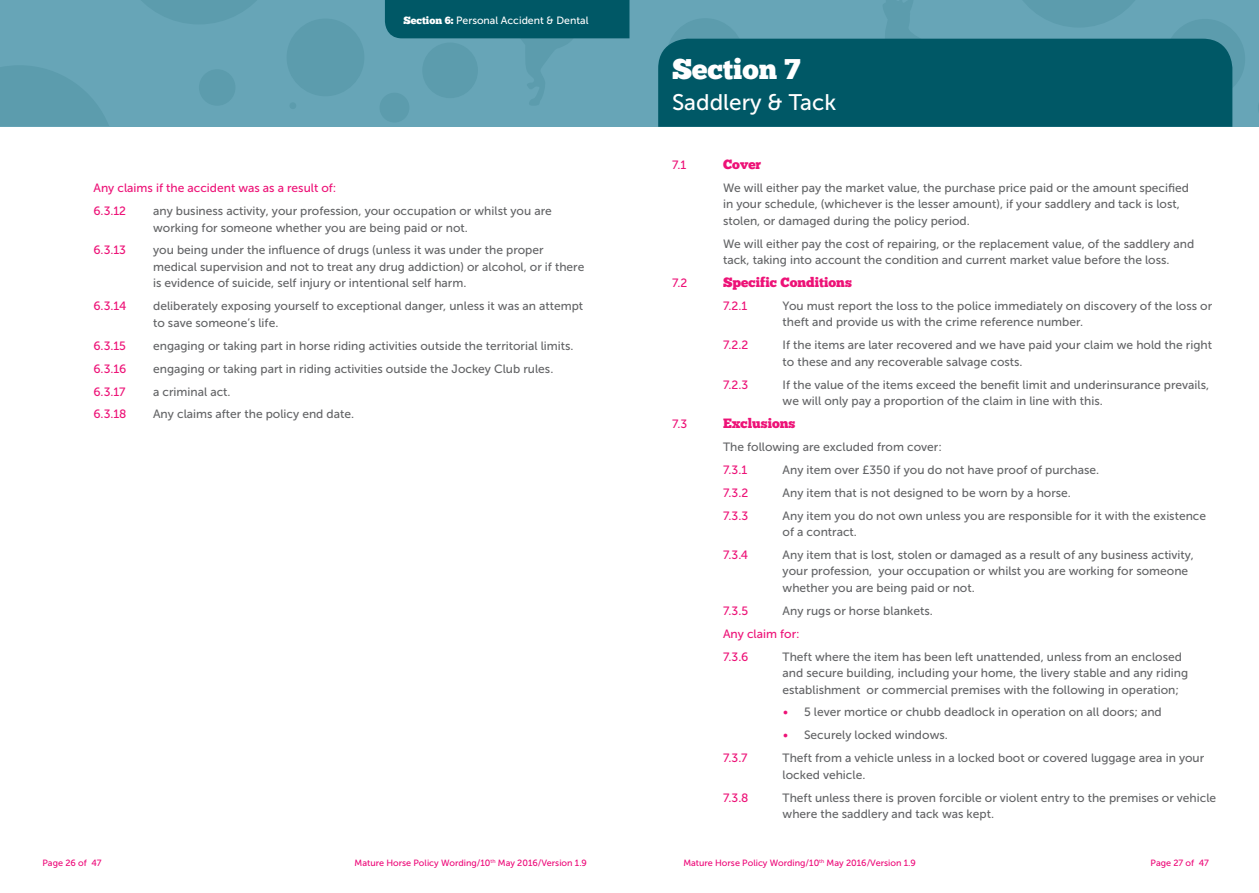
<style>
.page{position:relative;width:1259px;height:893px;background:#fff}
.page>*{position:absolute;margin:0;border:0;box-sizing:border-box;transform-origin:0 0}
.t1{font:28.5px "Chunk Five";color:#fff}
.t2{font:22.5px "Museo Sans 500";color:#fff}
.t3{font:13.5px "Chunk Five";color:#ed1277}
.t4{font:12px/16.5px "Museo Sans 500";color:#636466}
.t5{font:12px/22.8px "Museo Sans 500";color:#ed1277}
.t6{font:10.5px "Museo Sans 500";color:#fff}
.t7{font:9px "Museo Sans 500";color:#ed0677}
.s1{font-family:"Chunk Five"}
.s2{color:#ed1277}
</style>
<div class="page">
<div style="left:0;top:0;width:1259px;height:126px;background:#67a5b7"></div>
<div style="left:199px;top:69px;width:36px;height:37px;background:#5c9cad;border-radius:50%"></div>
<div style="left:287px;top:19px;width:77px;height:77px;background:#5c9cad;border-radius:50%"></div>
<div style="left:666px;top:18px;width:78px;height:78px;background:#5c9cad;border-radius:50%"></div>
<div style="left:1165px;top:19px;width:80px;height:80px;background:#5c9cad;border-radius:50%"></div>
<div style="left:379px;top:93px;width:30px;height:30px;background:#5c9cad;border-radius:50%"></div>
<div style="left:289px;top:102px;width:7px;height:7px;background:#5c9cad;border-radius:50%"></div>
<svg style="left:0;top:66px;width:109px;height:60px"></svg>
<svg style="left:142px;top:0;width:114px;height:24px"></svg>
<svg style="left:882px;top:0;width:102px;height:39px"></svg>
<svg style="left:1023px;top:0;width:112px;height:27px"></svg>
<div style="left:658px;top:39px;width:574px;height:88px;background:#005866"></div>
<svg style="left:385px;top:0;width:244px;height:105px"></svg>
<p class="t6" style="left:403px;top:14px;width:187px"><span class="s1">Section 6:</span> Personal Accident &amp; Dental</p>
<p class="t5" style="left:94px;top:177px;width:244px">Any claims if the accident was as a result of:<br>6.3.12</p>
<p class="t4" style="left:153px;top:203px;width:400px">any business activity, your profession, your occupation or whilst you are working for someone whether you are being paid or not.</p>
<p class="t5" style="left:94px;top:239px;width:34px">6.3.13</p>
<p class="t4" style="left:153px;top:242px;width:433px">you being under the influence of drugs (unless it was under the proper medical supervision and not to treat any drug addiction) or alcohol, or if there is evidence of suicide, self injury or intentional self harm.</p>
<p class="t5" style="left:94px;top:295px;width:34px">6.3.14</p>
<p class="t4" style="left:153px;top:298px;width:431px">deliberately exposing yourself to exceptional danger, unless it was an attempt to save someone’s life.</p>
<p class="t5" style="left:94px;top:334px;width:34px">6.3.15</p>
<p class="t4" style="left:153px;top:337px;width:422px">engaging or taking part in horse riding activities outside the territorial limits.</p>
<p class="t5" style="left:94px;top:357px;width:34px">6.3.16</p>
<p class="t4" style="left:153px;top:360px;width:402px">engaging or taking part in riding activities outside the Jockey Club rules.</p>
<p class="t5" style="left:94px;top:380px;width:34px">6.3.17</p>
<p class="t4" style="left:153px;top:383px;width:79px">a criminal act.</p>
<p class="t5" style="left:94px;top:403px;width:35px">6.3.18</p>
<p class="t4" style="left:153px;top:406px;width:202px">Any claims after the policy end date.</p>
<h1 class="t1" style="left:672px;top:52px;width:130px">Section 7</h1>
<h2 class="t2" style="left:672px;top:90px;width:166px">Saddlery &amp; Tack</h2>
<p class="t5" style="left:672px;top:153px;width:16px">7.1</p>
<p class="t3" style="left:723px;top:156px;width:40px">Cover</p>
<p class="t4" style="left:723px;top:179px;width:467px">We will either pay the market value, the purchase price paid or the amount specified in your schedule, (whichever is the lesser amount), if your saddlery and tack is lost, stolen, or damaged during the policy period.</p>
<p class="t4" style="left:723px;top:235px;width:473px">We will either pay the cost of repairing, or the replacement value, of the saddlery and tack, taking into account the condition and current market value before the loss.</p>
<p class="t5" style="left:672px;top:271px;width:17px">7.2</p>
<p class="t3" style="left:723px;top:274px;width:130px">Specific Conditions</p>
<p class="t5" style="left:723px;top:294px;width:26px">7.2.1</p>
<p class="t4" style="left:782px;top:297px;width:431px">You must report the loss to the police immediately on discovery of the loss or theft and provide us with the crime reference number.</p>
<p class="t5" style="left:723px;top:334px;width:27px">7.2.2</p>
<p class="t4" style="left:782px;top:337px;width:431px">If the items are later recovered and we have paid your claim we hold the right to these and any recoverable salvage costs.</p>
<p class="t5" style="left:723px;top:373px;width:27px">7.2.3</p>
<p class="t4" style="left:782px;top:376px;width:428px">If the value of the items exceed the benefit limit and underinsurance prevails, we will only pay a proportion of the claim in line with this.</p>
<p class="t5" style="left:672px;top:412px;width:17px">7.3</p>
<p class="t3" style="left:723px;top:415px;width:74px">Exclusions</p>
<p class="t4" style="left:723px;top:439px;width:220px">The following are excluded from cover:</p>
<p class="t5" style="left:723px;top:458px;width:26px">7.3.1</p>
<p class="t4" style="left:782px;top:461px;width:318px">Any item over £350 if you do not have proof of purchase.</p>
<p class="t5" style="left:723px;top:481px;width:27px">7.3.2</p>
<p class="t4" style="left:782px;top:484px;width:290px">Any item that is not designed to be worn by a horse.</p>
<p class="t5" style="left:723px;top:504px;width:27px">7.3.3</p>
<p class="t4" style="left:782px;top:507px;width:425px">Any item you do not own unless you are responsible for it with the existence of a contract.</p>
<p class="t5" style="left:723px;top:543px;width:27px">7.3.4</p>
<p class="t4" style="left:782px;top:547px;width:413px">Any item that is lost, stolen or damaged as a result of any business activity, your profession, your occupation or whilst you are working for someone whether you are being paid or not.</p>
<p class="t5" style="left:723px;top:599px;width:27px">7.3.5</p>
<p class="t4" style="left:782px;top:602px;width:152px">Any rugs or horse blankets.</p>
<p class="t5" style="left:723px;top:622px;width:78px">Any claim for:<br>7.3.6</p>
<p class="t4" style="left:782px;top:648px;width:407px">Theft where the item has been left unattended, unless from an enclosed and secure building, including your home, the livery stable and any riding establishment or commercial premises with the following in operation;</p>
<p class="t4" style="left:783px;top:704px;width:380px"><span class="s2">•</span> 5 lever mortice or chubb deadlock in operation on all doors; and</p>
<p class="t4" style="left:783px;top:727px;width:166px"><span class="s2">•</span> Securely locked windows.</p>
<p class="t5" style="left:723px;top:747px;width:26px">7.3.7</p>
<p class="t4" style="left:782px;top:750px;width:423px">Theft from a vehicle unless in a locked boot or covered luggage area in your locked vehicle.</p>
<p class="t5" style="left:723px;top:786px;width:27px">7.3.8</p>
<p class="t4" style="left:782px;top:789px;width:435px">Theft unless there is proven forcible or violent entry to the premises or vehicle where the saddlery and tack was kept.</p>
<p class="t7" style="left:43px;top:858px;width:61px">Page 26 of 47</p>
<p class="t7" style="left:354px;top:858px;width:234px">Mature Horse Policy Wording/10<sup>th</sup> May 2016/Version 1.9</p>
<p class="t7" style="left:1150px;top:858px;width:60px">Page 27 of 47</p>
<p class="t7" style="left:683px;top:858px;width:234px">Mature Horse Policy Wording/10<sup>th</sup> May 2016/Version 1.9</p>
</div>
